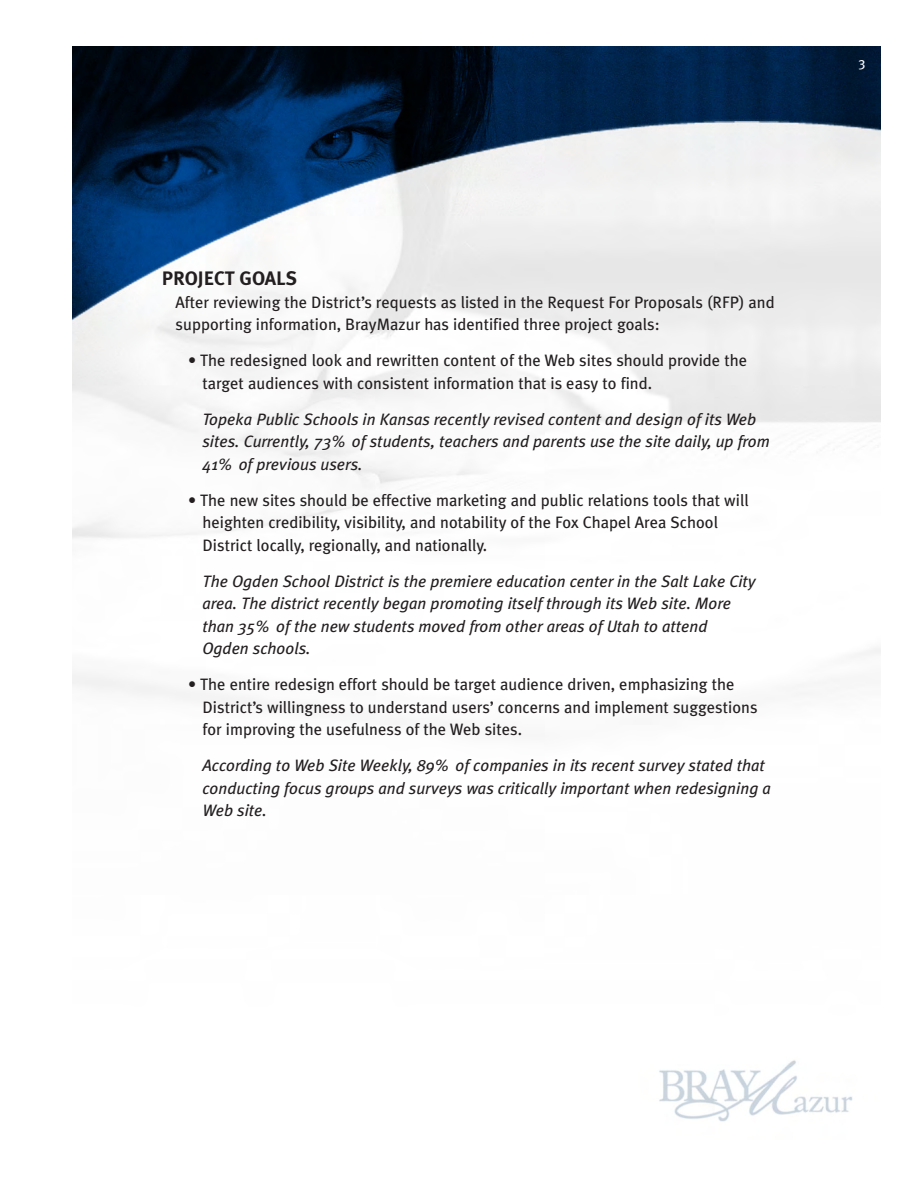
<style>
.page{position:relative;width:918px;height:1188px;background:#fff}
.page>*{position:absolute;margin:0;border:0;box-sizing:border-box;transform-origin:0 0}
.t1{font:700 19.5px "Meta Plus";color:#231f20}
.t2{font:16.5px/22.5px "Meta Plus";color:#231f20}
.t3{font:italic 16.5px/22.5px "Meta Plus";color:#231f20}
.t4{font:13.5px "Meta Plus";color:#fff}
</style>
<div class="page">
<img style="left:73px;top:47px;width:807px;height:1075px">
<p class="t1" style="left:162px;top:267px;width:137px">PROJECT GOALS</p>
<p class="t2" style="left:175px;top:291px;width:601px">After reviewing the District’s requests as listed in the Request For Proposals (RFP) and supporting information, BrayMazur has identified three project goals:</p>
<p class="t2" style="left:202px;top:349px;width:546px;text-indent:-14px">• The redesigned look and rewritten content of the Web sites should provide the target audiences with consistent information that is easy to find.</p>
<p class="t3" style="left:202px;top:408px;width:569px">Topeka Public Schools in Kansas recently revised content and design of its Web sites. Currently, 73% of students, teachers and parents use the site daily, up from<br>41% of previous users.</p>
<p class="t2" style="left:202px;top:489px;width:548px;text-indent:-14px">• The new sites should be effective marketing and public relations tools that will heighten credibility, visibility, and notability of the Fox Chapel Area School<br>District locally, regionally, and nationally.</p>
<p class="t3" style="left:202px;top:570px;width:555px">The Ogden School District is the premiere education center in the Salt Lake City area. The district recently began promoting itself through its Web site. More than 35% of the new students moved from other areas of Utah to attend Ogden schools.</p>
<p class="t2" style="left:202px;top:673px;width:557px;text-indent:-14px">• The entire redesign effort should be target audience driven, emphasizing the<br>District’s willingness to understand users’ concerns and implement suggestions for improving the usefulness of the Web sites.</p>
<p class="t3" style="left:202px;top:754px;width:570px">According to Web Site Weekly, 89% of companies in its recent survey stated that conducting focus groups and surveys was critically important when redesigning a<br>Web site.</p>
<p class="t4" style="left:859px;top:54px;width:9px">3</p>
</div>
